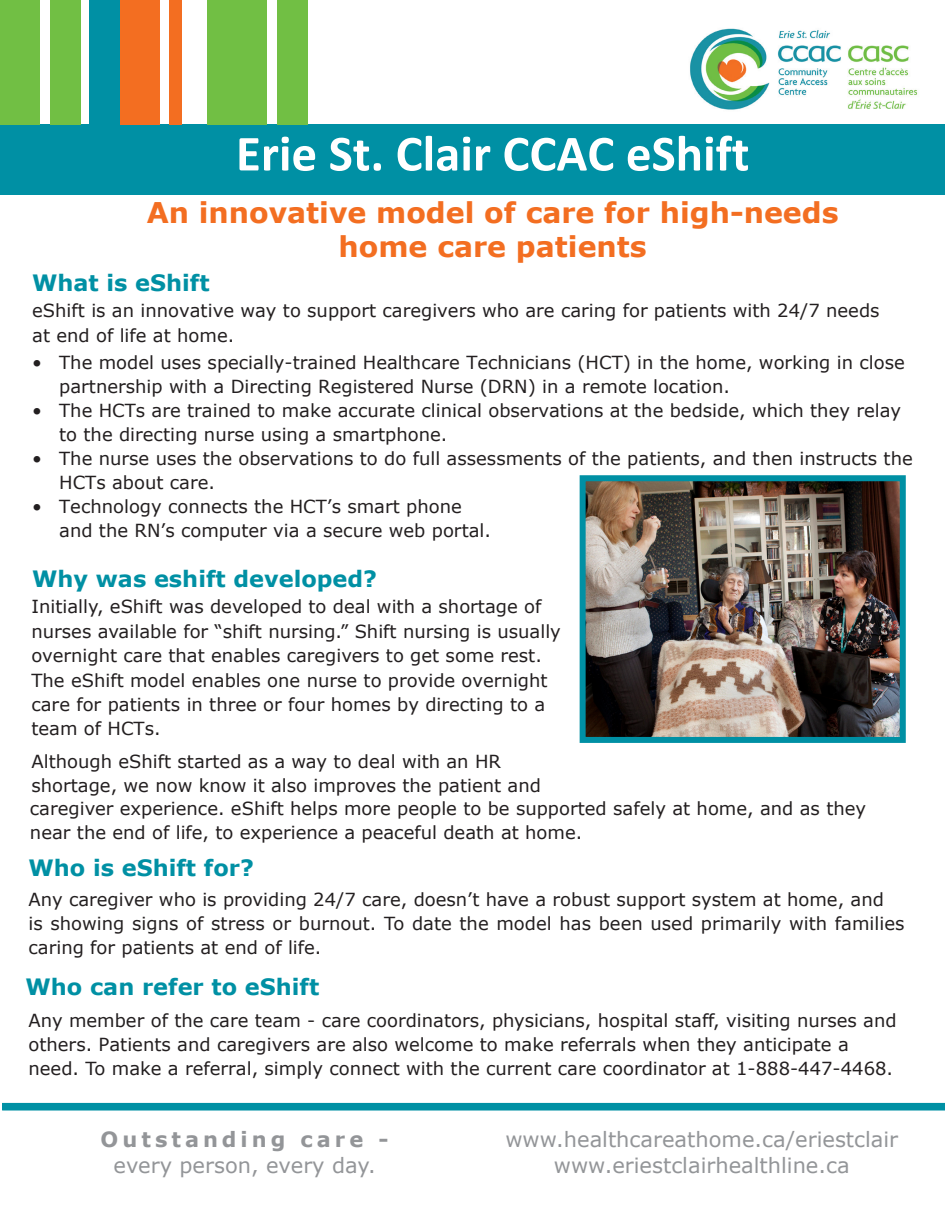
<style>
.page{position:relative;width:945px;height:1215px;background:#fff}
.page>*{position:absolute;margin:0;border:0;box-sizing:border-box;transform-origin:0 0}
.t1{font:700 51px "Calibri";color:#fff}
.t2{font:700 28.5px/34.2px "Verdana";color:#f36e21;text-align:center}
.t3{font:700 22.5px "Verdana";color:#0090a4}
.t4{font:21px/25.2px "Verdana";color:#939598;text-align:center}
.t5{font:700 21px "Verdana";letter-spacing:.19em;color:#939598}
.t6{font:18px/24px "Verdana";color:#231f20}
</style>
<div class="page">
<div style="left:0;top:125px;width:945px;height:70px;background:#0090a4"></div>
<img style="left:690px;top:28px;width:228px;height:82px">
<div style="left:0;top:0;width:40px;height:125px;background:#71bf44"></div>
<div style="left:50px;top:0;width:31px;height:125px;background:#71bf44"></div>
<div style="left:100px;top:0;width:59px;height:125px;background:#f36e21"></div>
<div style="left:170px;top:0;width:12px;height:125px;background:#f36e21"></div>
<div style="left:207px;top:0;width:60px;height:125px;background:#71bf44"></div>
<div style="left:277px;top:0;width:31px;height:125px;background:#71bf44"></div>
<div style="left:89px;top:0;width:31px;height:125px;background:#0090a4"></div>
<svg style="left:2px;top:1103px;width:943px;height:8px;background:#0f96a9"></svg>
<img style="left:587px;top:482px;width:312px;height:254px">
<div style="left:580px;top:475px;width:326px;height:268px;border:6px solid #0090a4"></div>
<p class="t1" style="left:236px;top:121px;width:515px">Erie St. Clair CCAC eShift</p>
<p class="t2" style="left:147px;top:195px;width:694px">An innovative model of care for high-needs home care patients</p>
<p class="t3" style="left:32px;top:267px;width:179px">What is eShift</p>
<p class="t6" style="left:32px;top:298px;width:849px;line-height:24.6px">eShift is an innovative way to support caregivers who are caring for patients with 24/7 needs at end of life at home.</p>
<p class="t6" style="left:59px;top:350px;width:847px;text-indent:-27px">• The model uses specially-trained Healthcare Technicians (HCT) in the home, working in close partnership with a Directing Registered Nurse (DRN) in a remote location.</p>
<p class="t6" style="left:59px;top:398px;width:844px;text-indent:-27px">• The HCTs are trained to make accurate clinical observations at the bedside, which they relay to the directing nurse using a smartphone.</p>
<p class="t6" style="left:59px;top:446px;width:855px;text-indent:-27px">• The nurse uses the observations to do full assessments of the patients, and then instructs the<br>HCTs about care.</p>
<p class="t6" style="left:59px;top:494px;width:433px;text-indent:-27px">• Technology connects the HCT’s smart phone and the RN’s computer via a secure web portal.</p>
<p class="t3" style="left:32px;top:563px;width:346px">Why was eshift developed?</p>
<p class="t6" style="left:31px;top:595px;width:531px;line-height:24.5px">Initially, eShift was developed to deal with a shortage of nurses available for “shift nursing.” Shift nursing is usually overnight care that enables caregivers to get some rest.<br>The eShift model enables one nurse to provide overnight care for patients in three or four homes by directing to a team of HCTs.</p>
<p class="t6" style="left:31px;top:750px;width:511px">Although eShift started as a way to deal with an HR shortage, we now know it also improves the patient and</p>
<p class="t6" style="left:30px;top:796px;width:838px">caregiver experience. eShift helps more people to be supported safely at home, and as they near the end of life, to experience a peaceful death at home.</p>
<p class="t3" style="left:29px;top:852px;width:227px">Who is eShift for?</p>
<p class="t6" style="left:29px;top:887px;width:877px">Any caregiver who is providing 24/7 care, doesn’t have a robust support system at home, and<br>is showing signs of stress or burnout. To date the model has been used primarily with families caring for patients at end of life.</p>
<p class="t3" style="left:26px;top:971px;width:295px">Who can refer to eShift</p>
<p class="t6" style="left:29px;top:1008px;width:870px">Any member of the care team - care coordinators, physicians, hospital staff, visiting nurses and others. Patients and caregivers are also welcome to make referrals when they anticipate a need. To make a referral, simply connect with the current care coordinator at 1-888-447-4468.</p>
<p class="t5" style="left:101px;top:1125px;width:289px">Outstanding care -</p>
<p class="t4" style="left:113px;top:1152px;width:264px">every person, every day.</p>
<p class="t4" style="left:505px;top:1127px;width:394px">www.healthcareathome.ca/eriestclair www.eriestclairhealthline.ca</p>
</div>
